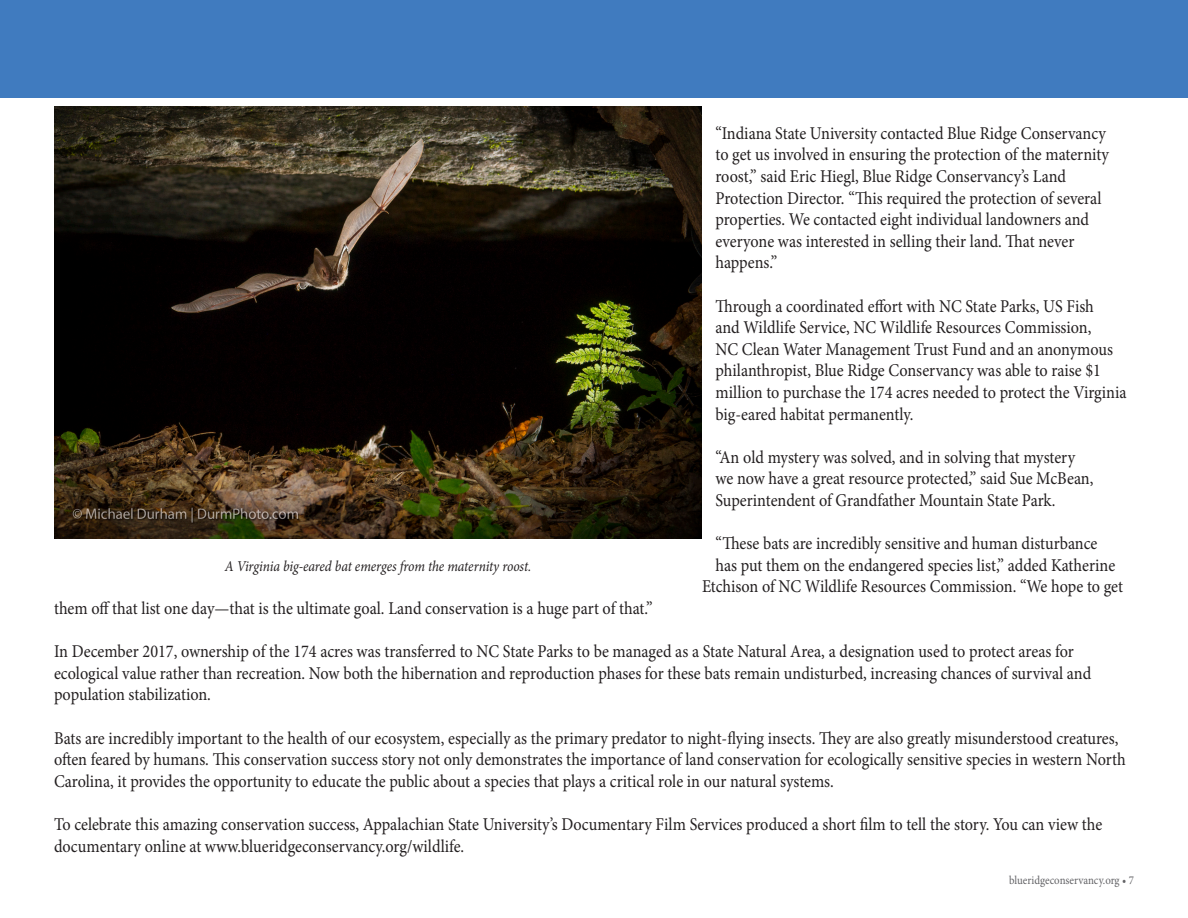
<style>
.page{position:relative;width:1188px;height:918px;background:#fff}
.page>*{position:absolute;margin:0;border:0;box-sizing:border-box;transform-origin:0 0}
.t1{font:18px/21.6px "Minion Pro";letter-spacing:-.005em;color:#231f20;scale:.9 1}
.t2{font:italic 15px "Minion Pro";letter-spacing:-.01em;color:#231f20;scale:.9 1}
.t3{font:12px "Minion Pro";color:#636366;scale:.9 1}
</style>
<div class="page">
<div style="left:0;top:0;width:1188px;height:98px;background:#407bbf"></div>
<img style="left:54px;top:106px;width:648px;height:433px">
<p class="t2" style="left:225px;top:556px;width:342px">A Virginia big-eared bat emerges from the maternity roost.</p>
<p class="t1" style="left:716px;top:122px;width:439px">“Indiana State University contacted Blue Ridge Conservancy to get us involved in ensuring the protection of the maternity roost,” said Eric Hiegl, Blue Ridge Conservancy’s Land Protection Director. “This required the protection of several properties. We contacted eight individual landowners and everyone was interested in selling their land. That never happens.”</p>
<p class="t1" style="left:716px;top:295px;width:458px">Through a coordinated effort with NC State Parks, US Fish<br>and Wildlife Service, NC Wildlife Resources Commission,<br>NC Clean Water Management Trust Fund and an anonymous philanthropist, Blue Ridge Conservancy was able to raise $1 million to purchase the 174 acres needed to protect the Virginia big-eared habitat permanently.</p>
<p class="t1" style="left:716px;top:446px;width:422px">“An old mystery was solved, and in solving that mystery we now have a great resource protected,” said Sue McBean,<br>Superintendent of Grandfather Mountain State Park.</p>
<p class="t1" style="left:716px;top:533px;width:426px">“These bats are incredibly sensitive and human disturbance</p>
<p class="t1" style="left:716px;top:554px;width:446px">has put them on the endangered species list,” added Katherine</p>
<p class="t1" style="left:702px;top:576px;width:469px">Etchison of NC Wildlife Resources Commission. “We hope to get</p>
<p class="t1" style="left:54px;top:597px;width:667px">them off that list one day—that is the ultimate goal. Land conservation is a huge part of that.”</p>
<p class="t1" style="left:54px;top:641px;width:1154px">In December 2017, ownership of the 174 acres was transferred to NC State Parks to be managed as a State Natural Area, a designation used to protect areas for ecological value rather than recreation. Now both the hibernation and reproduction phases for these bats remain undisturbed, increasing chances of survival and population stabilization.</p>
<p class="t1" style="left:54px;top:727px;width:1192px">Bats are incredibly important to the health of our ecosystem, especially as the primary predator to night-flying insects. They are also greatly misunderstood creatures, often feared by humans. This conservation success story not only demonstrates the importance of land conservation for ecologically sensitive species in western North<br>Carolina, it provides the opportunity to educate the public about a species that plays a critical role in our natural systems.</p>
<p class="t1" style="left:54px;top:813px;width:1166px">To celebrate this amazing conservation success, Appalachian State University’s Documentary Film Services produced a short film to tell the story. You can view the documentary online at www.blueridgeconservancy.org/wildlife.</p>
<p class="t3" style="left:1009px;top:872px;width:140px">blueridgeconservancy.org • 7</p>
</div>
